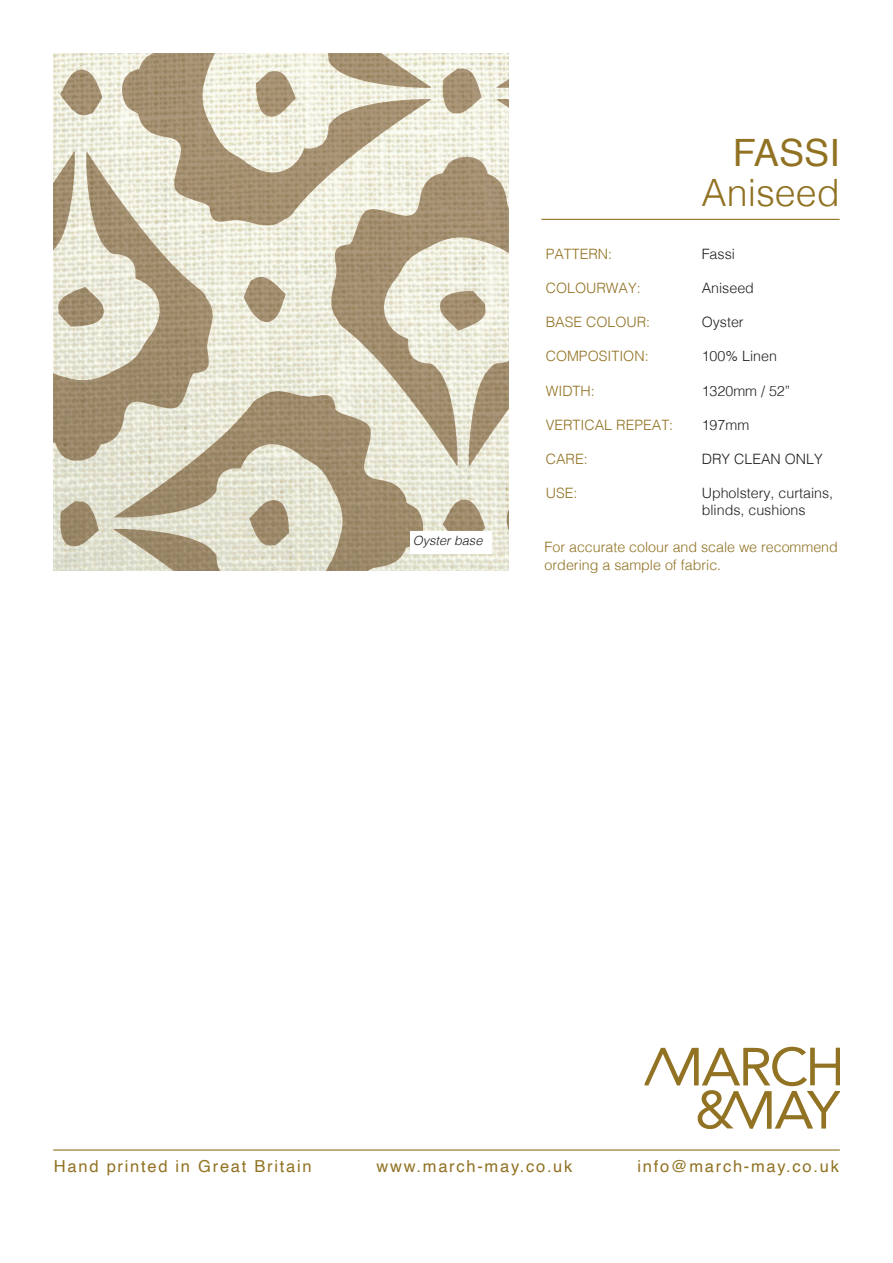
<style>
.page{position:relative;width:893px;height:1263px;background:#fff}
.page>*{position:absolute;margin:0;border:0;box-sizing:border-box;transform-origin:0 0}
.t1{font:300 37.65px "Helvetica";color:#917223}
.t2{font:37.65px "Helvetica";color:#917223}
.t3{font:16.5px "Helvetica";letter-spacing:.105em;color:#917223}
.t4{font:300 14.25px/17.1px "Helvetica";color:#917223}
.t5{font:300 14.25px "Helvetica";color:#231f20}
.t6{font:italic 300 12.75px "Helvetica";color:#231f20}
</style>
<div class="page">
<hr style="left:541px;top:219px;width:299px;height:1px;background:#927223">
<hr style="left:53px;top:1149px;width:787px;height:1px;background:#917223">
<svg style="left:645px;top:1047px;width:195px;height:82px"></svg>
<img style="left:53px;top:53px;width:456px;height:518px">
<div style="left:410px;top:531px;width:81px;height:22px;background:#fff"></div>
<p class="t2" style="left:733px;top:124px;width:108px">FASSI</p>
<p class="t1" style="left:702px;top:160px;width:140px">Aniseed</p>
<p class="t6" style="left:413px;top:529px;width:71px">Oyster base</p>
<p class="t4" style="left:546px;top:244px;width:68px">PATTERN:</p>
<p class="t5" style="left:702px;top:242px;width:35px">Fassi</p>
<p class="t4" style="left:546px;top:278px;width:97px">COLOURWAY:</p>
<p class="t5" style="left:702px;top:276px;width:54px">Aniseed</p>
<p class="t4" style="left:546px;top:313px;width:106px">BASE COLOUR:</p>
<p class="t5" style="left:702px;top:310px;width:43px">Oyster</p>
<p class="t4" style="left:546px;top:347px;width:104px">COMPOSITION:</p>
<p class="t5" style="left:702px;top:344px;width:77px">100% Linen</p>
<p class="t4" style="left:546px;top:381px;width:51px">WIDTH:</p>
<p class="t5" style="left:702px;top:378px;width:90px">1320mm / 52”</p>
<p class="t4" style="left:546px;top:415px;width:129px">VERTICAL REPEAT:</p>
<p class="t5" style="left:702px;top:413px;width:49px">197mm</p>
<p class="t4" style="left:546px;top:449px;width:43px">CARE:</p>
<p class="t5" style="left:702px;top:447px;width:123px">DRY CLEAN ONLY</p>
<p class="t4" style="left:546px;top:484px;width:33px">USE:</p>
<p class="t5" style="left:702px;top:481px;width:133px">Upholstery, curtains,</p>
<p class="t5" style="left:702px;top:498px;width:105px">blinds, cushions</p>
<p class="t4" style="left:545px;top:538px;width:295px">For accurate colour and scale we recommend ordering a sample of fabric.</p>
<p class="t3" style="left:54px;top:1153px;width:259px">Hand printed in Great Britain</p>
<p class="t3" style="left:377px;top:1153px;width:197px">www.march-may.co.uk</p>
<p class="t3" style="left:637px;top:1153px;width:203px">info@march-may.co.uk</p>
</div>
